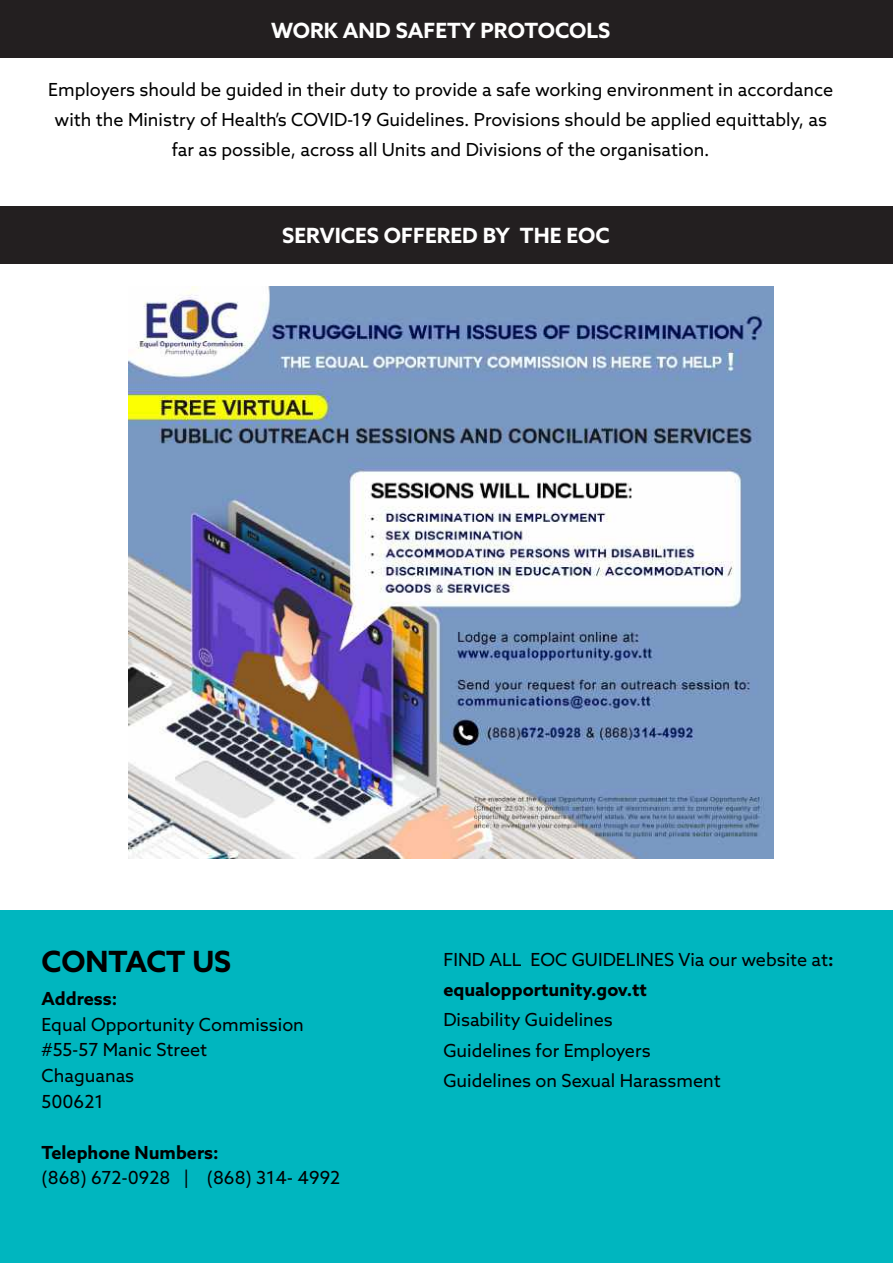
<style>
.page{position:relative;width:893px;height:1263px;background:#fff}
.page>*{position:absolute;margin:0;border:0;box-sizing:border-box;transform-origin:0 0}
.t1{font:700 29.25px "Azo Sans";color:#000}
.t2{font:700 21px "Azo Sans";color:#fff}
.t3{font:18px/30px "Azo Sans";color:#000}
.t4{font:700 18px "Azo Sans";color:#000}
.s1{font-weight:700}
</style>
<div class="page">
<div style="left:0;top:911px;width:893px;height:352px;background:#00b6bf"></div>
<div style="left:0;top:0;width:893px;height:58px;background:#231f20"></div>
<div style="left:0;top:206px;width:893px;height:57px;background:#231f20"></div>
<img style="left:128px;top:286px;width:646px;height:573px">
<p class="t2" style="left:271px;top:17px;width:341px">WORK AND SAFETY PROTOCOLS</p>
<p class="t3" style="left:48px;top:75px;width:786px;text-align:center">Employers should be guided in their duty to provide a safe working environment in accordance with the Ministry of Health’s COVID-19 Guidelines. Provisions should be applied equittably, as far as possible, across all Units and Divisions of the organisation.</p>
<p class="t2" style="left:282px;top:222px;width:329px">SERVICES OFFERED BY THE EOC</p>
<h1 class="t1" style="left:42px;top:942px;width:191px">CONTACT US</h1>
<p class="t4" style="left:42px;top:987px;width:77px">Address:</p>
<p class="t3" style="left:42px;top:1011px;width:264px;line-height:25.5px">Equal Opportunity Commission #55-57 Manic Street<br>Chaguanas<br>500621</p>
<p class="t4" style="left:42px;top:1140px;width:179px">Telephone Numbers:</p>
<p class="t3" style="left:42px;top:1162px;width:300px">(868) 672-0928 | (868) 314- 4992</p>
<p class="t3" style="left:443px;top:945px;width:392px">FIND ALL EOC GUIDELINES Via our website at<span class="s1">: equalopportunity.gov.tt</span></p>
<p class="t3" style="left:443px;top:1005px;width:279px">Disability Guidelines<br>Guidelines for Employers<br>Guidelines on Sexual Harassment</p>
</div>
